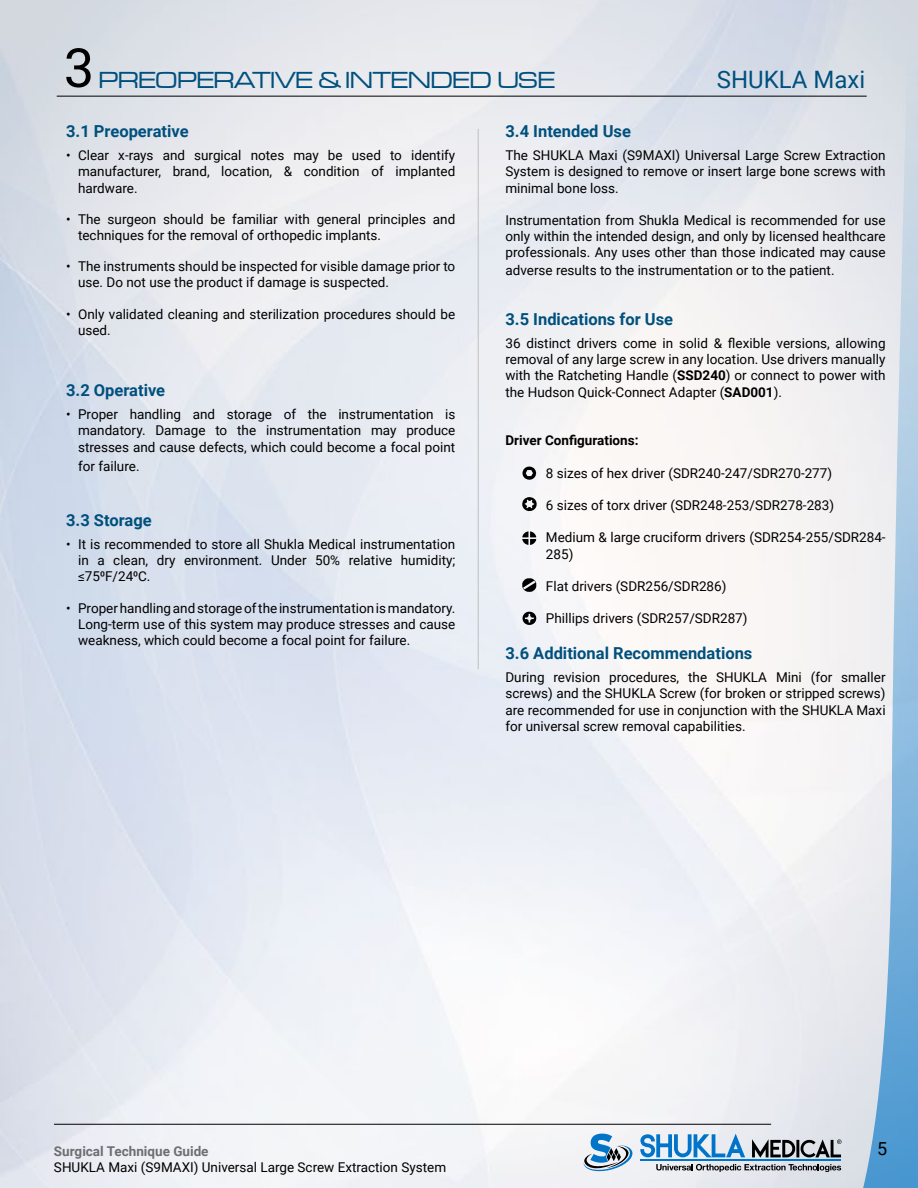
<style>
.page{position:relative;width:918px;height:1188px;background:#fff}
.page>*{position:absolute;margin:0;border:0;box-sizing:border-box;transform-origin:0 0}
.t1{font:54px "Roboto";color:#000}
.t2{font:24px "Microgramma DEE Medi Exte";color:#00507d}
.t3{font:24px "Roboto";color:#00507d}
.t4{font:18px "Roboto";color:#000}
.t5{font:700 16.5px "Roboto";color:#00507d}
.t6{font:13.5px/16.2px "Roboto";color:#000;text-align:justify}
.t7{font:700 13.5px "Roboto";color:#6d6e71}
.t8{font:700 13.5px "Roboto";color:#000}
.s1{font-weight:700}
</style>
<div class="page">
<img style="left:1px;top:0;width:825px;height:1188px">
<svg style="left:656px;top:1164px;width:170px;height:8px"></svg>
<svg style="left:752px;top:1139px;width:74px;height:19px"></svg>
<svg style="left:640px;top:1134px;width:105px;height:23px"></svg>
<hr style="left:640px;top:1160px;width:201px;height:1px;background:#0074c8">
<svg style="left:584px;top:1134px;width:50px;height:38px"></svg>
<hr style="left:54px;top:1124px;width:717px;height:1px;background:#000">
<hr style="left:57px;top:96px;width:810px;height:1px;background:#000">
<hr style="left:478px;top:129px;width:1px;height:540px;background:#c0bfbf">
<svg style="left:522px;top:531px;width:14px;height:14px"></svg>
<svg style="left:522px;top:578px;width:14px;height:14px"></svg>
<svg style="left:522px;top:467px;width:14px;height:13px"></svg>
<svg style="left:523px;top:612px;width:13px;height:13px"></svg>
<svg style="left:522px;top:497px;width:15px;height:14px"></svg>
<svg style="left:826px;top:0;width:92px;height:1188px"></svg>
<h1 class="t1" style="left:64px;top:30px;width:32px">3</h1>
<h2 class="t2" style="left:99px;top:64px;width:458px">PREOPERATIVE &amp; INTENDED USE</h2>
<h2 class="t3" style="left:717px;top:63px;width:150px">SHUKLA Maxi</h2>
<p class="t5" style="left:66px;top:120px;width:124px">3.1 Preoperative</p>
<p class="t6" style="left:78px;top:147px;width:379px;text-indent:-12px">• Clear x-rays and surgical notes may be used to identify manufacturer, brand, location, &amp; condition of implanted hardware.</p>
<p class="t6" style="left:78px;top:210px;width:379px;text-indent:-12px">• The surgeon should be familiar with general principles and techniques for the removal of orthopedic implants.</p>
<p class="t6" style="left:78px;top:258px;width:379px;text-indent:-12px">• The instruments should be inspected for visible damage prior to use. Do not use the product if damage is suspected.</p>
<p class="t6" style="left:78px;top:305px;width:379px;text-indent:-12px">• Only validated cleaning and sterilization procedures should be used.</p>
<p class="t5" style="left:505px;top:120px;width:127px">3.4 Intended Use</p>
<p class="t6" style="left:505px;top:147px;width:382px">The SHUKLA Maxi (S9MAXI) Universal Large Screw Extraction System is designed to remove or insert large bone screws with minimal bone loss.</p>
<p class="t6" style="left:505px;top:212px;width:382px">Instrumentation from Shukla Medical is recommended for use only within the intended design, and only by licensed healthcare professionals. Any uses other than those indicated may cause</p>
<p class="t6" style="left:505px;top:262px;width:331px">adverse results to the instrumentation or to the patient.</p>
<p class="t5" style="left:505px;top:308px;width:169px">3.5 Indications for Use</p>
<p class="t6" style="left:505px;top:335px;width:382px">36 distinct drivers come in solid &amp; flexible versions, allowing removal of any large screw in any location. Use drivers manually with the Ratcheting Handle (<span class="s1">SSD240</span>) or connect to power with the Hudson Quick-Connect Adapter (<span class="s1">SAD001</span>).</p>
<p class="t8" style="left:505px;top:431px;width:135px">Driver Configurations:</p>
<p class="t6" style="left:546px;top:464px;width:288px">8 sizes of hex driver (SDR240-247/SDR270-277)</p>
<p class="t6" style="left:546px;top:497px;width:290px">6 sizes of torx driver (SDR248-253/SDR278-283)</p>
<p class="t6" style="left:546px;top:529px;width:341px">Medium &amp; large cruciform drivers (SDR254-255/SDR284-<br>285)</p>
<p class="t6" style="left:546px;top:578px;width:182px">Flat drivers (SDR256/SDR286)</p>
<p class="t6" style="left:546px;top:610px;width:203px">Phillips drivers (SDR257/SDR287)</p>
<p class="t5" style="left:505px;top:642px;width:248px">3.6 Additional Recommendations</p>
<p class="t6" style="left:505px;top:669px;width:382px">During revision procedures, the SHUKLA Mini (for smaller screws) and the SHUKLA Screw (for broken or stripped screws) are recommended for use in conjunction with the SHUKLA Maxi for universal screw removal capabilities.</p>
<p class="t5" style="left:66px;top:379px;width:101px">3.2 Operative</p>
<p class="t6" style="left:78px;top:406px;width:379px;text-indent:-12px">• Proper handling and storage of the instrumentation is mandatory. Damage to the instrumentation may produce stresses and cause defects, which could become a focal point</p>
<p class="t6" style="left:78px;top:458px;width:63px">for failure.</p>
<p class="t5" style="left:66px;top:509px;width:87px">3.3 Storage</p>
<p class="t6" style="left:78px;top:536px;width:379px;text-indent:-12px">• It is recommended to store all Shukla Medical instrumentation in a clean, dry environment. Under 50% relative humidity; ≤750F/240C.</p>
<p class="t6" style="left:78px;top:599px;width:379px;text-indent:-12px">• Proper handling and storage of the instrumentation is mandatory.<br>Long-term use of this system may produce stresses and cause weakness, which could become a focal point for failure.</p>
<p class="t7" style="left:54px;top:1142px;width:156px">Surgical Technique Guide</p>
<p class="t6" style="left:54px;top:1159px;width:394px">SHUKLA Maxi (S9MAXI) Universal Large Screw Extraction System</p>
<h3 class="t4" style="left:877px;top:1136px;width:12px">5</h3>
</div>
